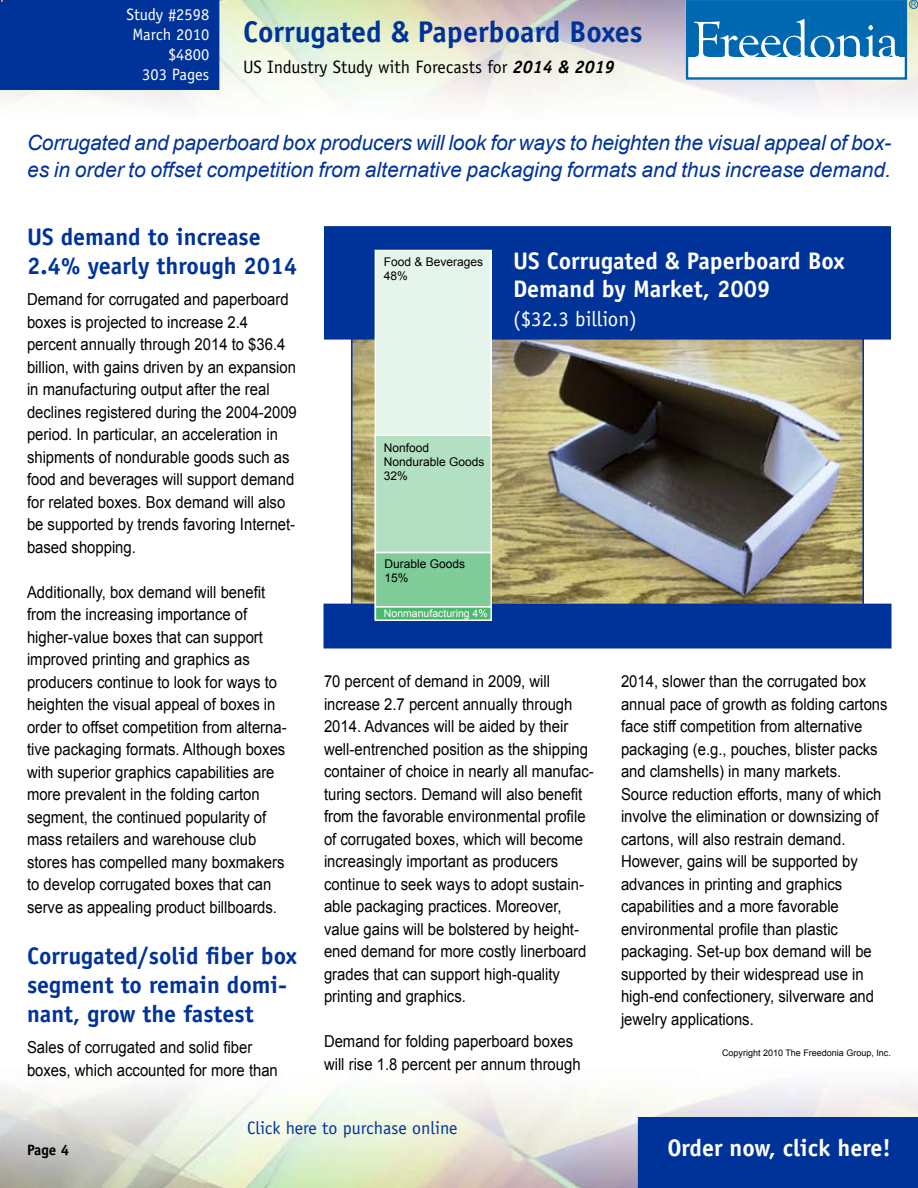
<style>
.page{position:relative;width:918px;height:1188px;background:#fff}
.page>*{position:absolute;margin:0;border:0;box-sizing:border-box;transform-origin:0 0}
.t1{font:700 30px "Officina Sans";color:#039}
.t2{font:700 24px/28.8px "Officina Sans";color:#039}
.t3{font:700 24px/28.8px "Officina Sans";color:#fff}
.t4{font:italic 21px/27px "Arial";color:#039}
.t5{font:21px "Officina Sans";color:#fff}
.t6{font:18px "Officina Sans";color:#000}
.t7{font:18px "Officina Sans";color:#039}
.t8{font:16.5px/22.5px "Arial";color:#000;scale:.9 1}
.t9{font:16.5px/19.8px "Officina Sans";color:#fff;text-align:right}
.t10{font:700 15px "Officina Sans";color:#000}
.t11{font:12px/14.2px "Arial";color:#000}
.t12{font:10.5px "Arial";color:#fff}
.t13{font:9px "Arial";color:#000}
.s1{font-weight:700;font-style:italic}
</style>
<div class="page">
<div style="left:638px;top:1117px;width:280px;height:71px;background:#039"></div>
<div style="left:686px;top:0;width:221px;height:80px;border:2px solid #0067b1"></div>
<div style="left:687px;top:1px;width:218px;height:56px;background:#0067b1"></div>
<svg style="left:694px;top:19px;width:205px;height:38px"></svg>
<div style="left:909px;top:0;width:9px;height:9px;border:1px solid #0067b1;border-radius:50%"></div>
<svg style="left:911px;top:2px;width:5px;height:5px"></svg>
<img style="left:354px;top:340px;width:21px;height:264px">
<img style="left:492px;top:340px;width:369px;height:264px">
<div style="left:325px;top:227px;width:565px;height:112px;background:#039"></div>
<div style="left:324px;top:226px;width:567px;height:114px;border:2px solid #039"></div>
<div style="left:0;top:0;width:219px;height:90px;background:#039"></div>
<div style="left:324px;top:604px;width:567px;height:44px;background:#039"></div>
<div style="left:375px;top:250px;width:116px;height:369px;background:#e6f5eb"></div>
<div style="left:375px;top:250px;width:117px;height:370px;border:2px solid #fff"></div>
<div style="left:375px;top:435px;width:116px;height:118px;background:#b3e0c2"></div>
<div style="left:375px;top:435px;width:117px;height:118px;border:2px solid #fff"></div>
<div style="left:375px;top:553px;width:116px;height:54px;background:#80cc99"></div>
<div style="left:375px;top:552px;width:117px;height:56px;border:2px solid #fff"></div>
<div style="left:375px;top:607px;width:116px;height:13px;background:#4db870"></div>
<div style="left:375px;top:606px;width:117px;height:15px;border:2px solid #fff"></div>
<p class="t9" style="left:126px;top:5px;width:84px">Study #2598<br>March 2010 $4800<br>303 Pages</p>
<h1 class="t1" style="left:243px;top:13px;width:401px">Corrugated &amp; Paperboard Boxes</h1>
<p class="t6" style="left:243px;top:57px;width:373px">US Industry Study with Forecasts for <span class="s1">2014 &amp; 2019</span></p>
<p class="t4" style="left:27px;top:130px;width:866px">Corrugated and paperboard box producers will look for ways to heighten the visual appeal of box&shy;es in order to offset competition from alternative packaging formats and thus increase demand.</p>
<h2 class="t2" style="left:27px;top:222px;width:272px">US demand to increase<br>2.4% yearly through 2014</h2>
<p class="t8" style="left:27px;top:288px;width:301px">Demand for corrugated and paperboard boxes is projected to increase 2.4 percent annually through 2014 to $36.4 billion, with gains driven by an expansion in manufacturing output after the real declines registered during the 2004-2009 period. In particular, an acceleration in shipments of nondurable goods such as food and beverages will support demand for related boxes. Box demand will also be supported by trends favoring Internet&shy;based shopping.</p>
<p class="t8" style="left:27px;top:581px;width:290px">Additionally, box demand will benefit from the increasing importance of higher-value boxes that can support improved printing and graphics as producers continue to look for ways to heighten the visual appeal of boxes in order to offset competition from alterna&shy;tive packaging formats. Although boxes with superior graphics capabilities are more prevalent in the folding carton segment, the continued popularity of mass retailers and warehouse club stores has compelled many boxmakers to develop corrugated boxes that can serve as appealing product billboards.</p>
<h2 class="t2" style="left:27px;top:941px;width:271px">Corrugated/solid fiber box segment to remain domi&shy;nant, grow the fastest</h2>
<p class="t8" style="left:27px;top:1036px;width:280px">Sales of corrugated and solid fiber boxes, which accounted for more than</p>
<p class="t11" style="left:384px;top:254px;width:101px">Food &amp; Beverages<br>48%</p>
<h2 class="t3" style="left:513px;top:246px;width:333px">US Corrugated &amp; Paperboard Box<br>Demand by Market, 2009</h2>
<p class="t5" style="left:513px;top:307px;width:126px">($32.3 billion)</p>
<p class="t11" style="left:384px;top:441px;width:102px">Nonfood<br>Nondurable Goods<br>32%</p>
<p class="t11" style="left:384px;top:557px;width:82px">Durable Goods<br>15%</p>
<p class="t12" style="left:384px;top:606px;width:105px">Nonmanufacturing 4%</p>
<p class="t8" style="left:324px;top:670px;width:301px">70 percent of demand in 2009, will increase 2.7 percent annually through 2014. Advances will be aided by their well-entrenched position as the shipping container of choice in nearly all manufac&shy;turing sectors. Demand will also benefit from the favorable environmental profile of corrugated boxes, which will become increasingly important as producers continue to seek ways to adopt sustain&shy;able packaging practices. Moreover, value gains will be bolstered by height&shy;ened demand for more costly linerboard grades that can support high-quality printing and graphics.</p>
<p class="t8" style="left:324px;top:1030px;width:287px">Demand for folding paperboard boxes will rise 1.8 percent per annum through</p>
<p class="t8" style="left:621px;top:670px;width:298px">2014, slower than the corrugated box annual pace of growth as folding cartons face stiff competition from alternative packaging (e.g., pouches, blister packs and clamshells) in many markets.<br>Source reduction efforts, many of which involve the elimination or downsizing of cartons, will also restrain demand.<br>However, gains will be supported by advances in printing and graphics capabilities and a more favorable environmental profile than plastic packaging. Set-up box demand will be supported by their widespread use in high-end confectionery, silverware and jewelry applications.</p>
<p class="t13" style="left:722px;top:1047px;width:170px">Copyright 2010 The Freedonia Group, Inc.</p>
<p class="t7" style="left:247px;top:1117px;width:212px">Click here to purchase online</p>
<p class="t10" style="left:27px;top:1140px;width:31px">Page</p>
<h2 class="t3" style="left:667px;top:1133px;width:225px">Order now, click here!</h2>
</div>
